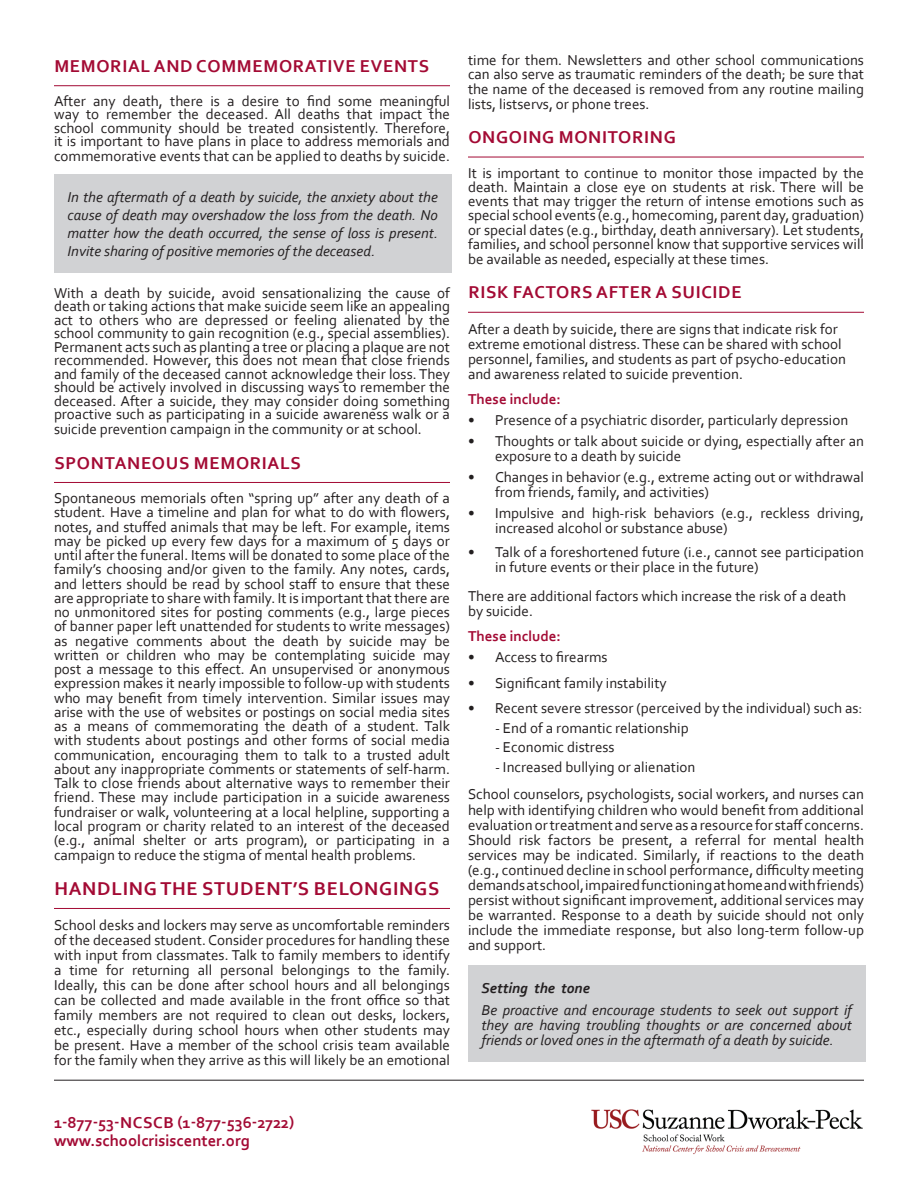
<style>
.page{position:relative;width:918px;height:1188px;background:#fff}
.page>*{position:absolute;margin:0;border:0;box-sizing:border-box;transform-origin:0 0}
.t1{font:700 19.5px "Corbel";letter-spacing:.04em;color:#a30a34}
.t2{font:700 18px "Corbel";letter-spacing:.04em;color:#a30a34}
.t3{font:700 16.5px/18px "Corbel";color:#a30a34}
.t4{font:15px/15px "Corbel";color:#231f20;text-align:justify}
.t5{font:italic 15px/18px "Corbel";color:#231f20;text-align:justify}
.t6{font:700 15px "Corbel";color:#a30a34}
.t7{font:italic 700 15px "Corbel";color:#231f20}
</style>
<div class="page">
<img style="left:591px;top:1109px;width:272px;height:46px">
<hr style="left:54px;top:1080px;width:810px;height:1px;background:#231f20">
<hr style="left:54px;top:85px;width:396px;height:1px;background:#a30a34">
<hr style="left:54px;top:482px;width:396px;height:1px;background:#a30a34">
<hr style="left:54px;top:908px;width:396px;height:1px;background:#a30a34">
<div style="left:54px;top:175px;width:398px;height:98px;background:#d1d2d4"></div>
<hr style="left:468px;top:157px;width:396px;height:1px;background:#a30a34">
<hr style="left:468px;top:312px;width:396px;height:1px;background:#a30a34">
<div style="left:468px;top:965px;width:398px;height:97px;background:#d1d2d4"></div>
<p class="t2" style="left:54px;top:55px;width:376px">MEMORIAL AND COMMEMORATIVE EVENTS</p>
<p class="t4" style="left:54px;top:94px;width:398px;line-height:13.5px">After any death, there is a desire to find some meaningful way to remember the deceased. All deaths that impact the school community should be treated consistently. Therefore, it is important to have plans in place to address memorials and</p>
<p class="t4" style="left:54px;top:148px;width:398px">commemorative events that can be applied to deaths by suicide.</p>
<p class="t5" style="left:68px;top:188px;width:372px">In the aftermath of a death by suicide, the anxiety about the cause of death may overshadow the loss from the death. No matter how the death occurred, the sense of loss is present.<br>Invite sharing of positive memories of the deceased.</p>
<p class="t4" style="left:54px;top:285px;width:398px;line-height:13.5px">With a death by suicide, avoid sensationalizing the cause of death or taking actions that make suicide seem like an appealing act to others who are depressed or feeling alienated by the school community to gain recognition (e.g., special assemblies).<br>Permanent acts such as planting a tree or placing a plaque are not recommended. However, this does not mean that close friends and family of the deceased cannot acknowledge their loss. They should be actively involved in discussing ways to remember the deceased. After a suicide, they may consider doing something proactive such as participating in a suicide awareness walk or a</p>
<p class="t4" style="left:54px;top:421px;width:369px">suicide prevention campaign in the community or at school.</p>
<p class="t2" style="left:54px;top:451px;width:248px">SPONTANEOUS MEMORIALS</p>
<p class="t4" style="left:54px;top:491px;width:398px;line-height:14.2px">Spontaneous memorials often “spring up” after any death of a student. Have a timeline and plan for what to do with flowers, notes, and stuffed animals that may be left. For example, items may be picked up every few days for a maximum of 5 days or until after the funeral. Items will be donated to some place of the family’s choosing and/or given to the family. Any notes, cards, and letters should be read by school staff to ensure that these are appropriate to share with family. It is important that there are no unmonitored sites for posting comments (e.g., large pieces of banner paper left unattended for students to write messages) as negative comments about the death by suicide may be written or children who may be contemplating suicide may post a message to this effect. An unsupervised or anonymous expression makes it nearly impossible to follow-up with students who may benefit from timely intervention. Similar issues may arise with the use of websites or postings on social media sites as a means of commemorating the death of a student. Talk with students about postings and other forms of social media communication, encouraging them to talk to a trusted adult about any inappropriate comments or statements of self-harm.<br>Talk to close friends about alternative ways to remember their friend. These may include participation in a suicide awareness fundraiser or walk, volunteering at a local helpline, supporting a local program or charity related to an interest of the deceased (e.g., animal shelter or arts program), or participating in a campaign to reduce the stigma of mental health problems.</p>
<h1 class="t1" style="left:54px;top:876px;width:386px">HANDLING THE STUDENT’S BELONGINGS</h1>
<p class="t4" style="left:54px;top:917px;width:398px">School desks and lockers may serve as uncomfortable reminders of the deceased student. Consider procedures for handling these with input from classmates. Talk to family members to identify a time for returning all personal belongings to the family.<br>Ideally, this can be done after school hours and all belongings can be collected and made available in the front office so that family members are not required to clean out desks, lockers, etc., especially during school hours when other students may be present. Have a member of the school crisis team available for the family when they arrive as this will likely be an emotional</p>
<p class="t4" style="left:468px;top:53px;width:398px;line-height:14.5px">time for them. Newsletters and other school communications can also serve as traumatic reminders of the death; be sure that the name of the deceased is removed from any routine mailing lists, listservs, or phone trees.</p>
<p class="t2" style="left:468px;top:126px;width:209px">ONGOING MONITORING</p>
<p class="t4" style="left:468px;top:165px;width:398px;line-height:14.4px">It is important to continue to monitor those impacted by the death. Maintain a close eye on students at risk. There will be events that may trigger the return of intense emotions such as special school events (e.g., homecoming, parent day, graduation) or special dates (e.g., birthday, death anniversary). Let students, families, and school personnel know that supportive services will be available as needed, especially at these times.</p>
<p class="t2" style="left:468px;top:281px;width:275px">RISK FACTORS AFTER A SUICIDE</p>
<p class="t4" style="left:468px;top:321px;width:379px;text-align:left">After a death by suicide, there are signs that indicate risk for extreme emotional distress. These can be shared with school personnel, families, and students as part of psycho-education and awareness related to suicide prevention.</p>
<p class="t6" style="left:468px;top:390px;width:94px">These include:</p>
<p class="t4" style="left:468px;top:412px;width:382px">• Presence of a psychiatric disorder, particularly depression</p>
<p class="t4" style="left:495px;top:433px;width:370px;text-indent:-27px">• Thoughts or talk about suicide or dying, espectially after an exposure to a death by suicide</p>
<p class="t4" style="left:495px;top:469px;width:371px;text-indent:-27px">• Changes in behavior (e.g., extreme acting out or withdrawal from friends, family, and activities)</p>
<p class="t4" style="left:495px;top:505px;width:371px;text-indent:-27px">• Impulsive and high-risk behaviors (e.g., reckless driving, increased alcohol or substance abuse)</p>
<p class="t4" style="left:495px;top:544px;width:371px;text-indent:-27px">• Talk of a foreshortened future (i.e., cannot see participation in future events or their place in the future)</p>
<p class="t4" style="left:468px;top:588px;width:380px">There are additional factors which increase the risk of a death by suicide.</p>
<p class="t6" style="left:468px;top:627px;width:94px">These include:</p>
<p class="t4" style="left:468px;top:649px;width:141px">• Access to firearms</p>
<p class="t4" style="left:468px;top:675px;width:200px">• Significant family instability</p>
<p class="t4" style="left:468px;top:700px;width:396px">• Recent severe stressor (perceived by the individual) such as:</p>
<p class="t4" style="left:495px;top:720px;width:195px">- End of a romantic relationship</p>
<p class="t4" style="left:495px;top:739px;width:121px">- Economic distress</p>
<p class="t4" style="left:468px;top:753px;width:397px;line-height:27px;text-indent:27px">- Increased bullying or alienation<br>School counselors, psychologists, social workers, and nurses can</p>
<p class="t4" style="left:468px;top:802px;width:398px">help with identifying children who would benefit from additional evaluation or treatment and serve as a resource for staff concerns.<br>Should risk factors be present, a referral for mental health services may be indicated. Similarly, if reactions to the death (e.g., continued decline in school performance, difficulty meeting demands at school, impaired functioning at home and with friends) persist without significant improvement, additional services may be warranted. Response to a death by suicide should not only include the immediate response, but also long-term follow-up and support.</p>
<p class="t7" style="left:482px;top:979px;width:110px">Setting the tone</p>
<p class="t5" style="left:482px;top:1002px;width:372px;line-height:15px">Be proactive and encourage students to seek out support if they are having troubling thoughts or are concerned about friends or loved ones in the aftermath of a death by suicide.</p>
<p class="t3" style="left:54px;top:1114px;width:242px">1-877-53-NCSCB (1-877-536-2722) www.schoolcrisiscenter.org</p>
</div>
